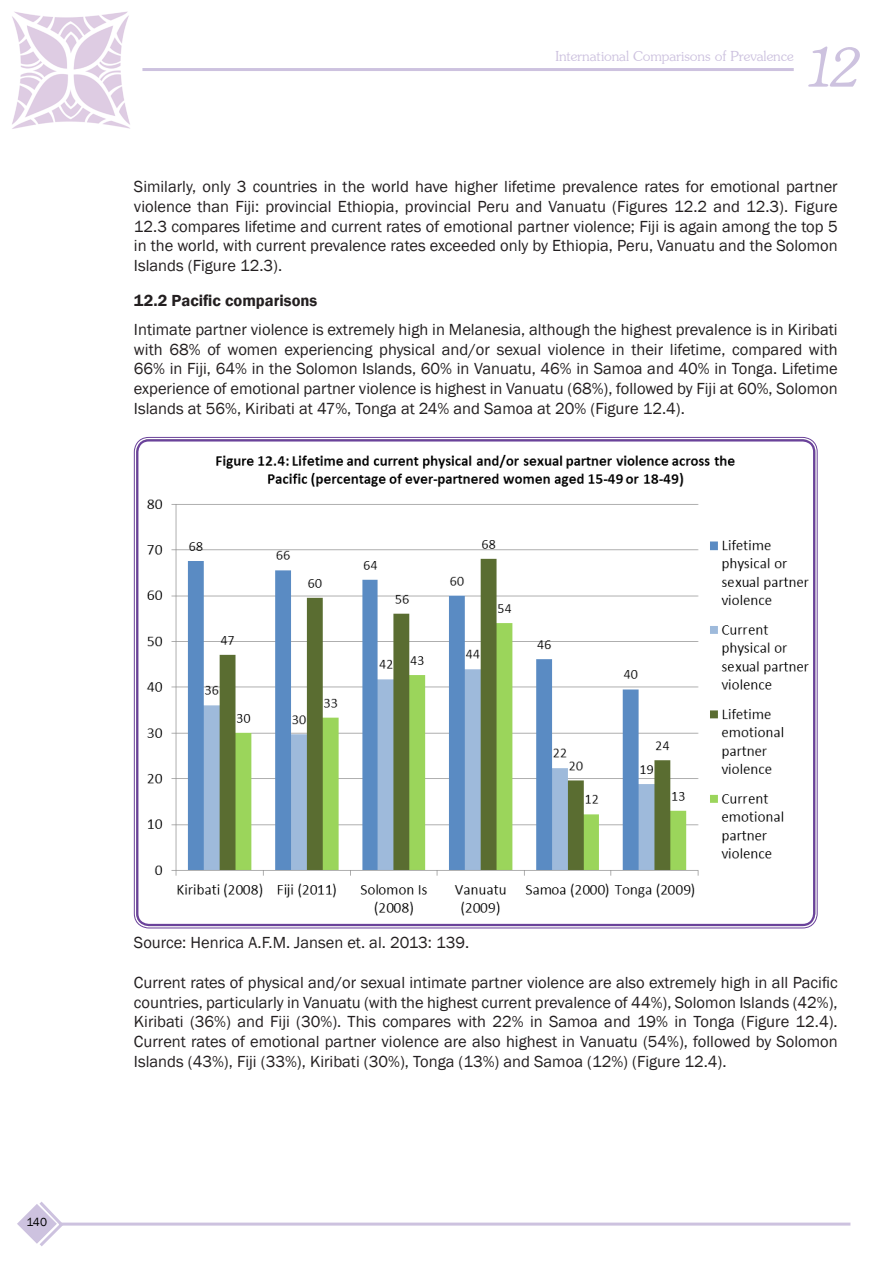
<style>
.page{position:relative;width:893px;height:1263px;background:#fff}
.page>*{position:absolute;margin:0;border:0;box-sizing:border-box;transform-origin:0 0}
.t1{font:52.5px "Souvenir Light SSK Italic";color:#cdc2df}
.t2{font:16.5px/19.8px "Franklin Gothic";color:#231f20;text-align:justify}
.Heading_2{font:600 16.5px "Franklin Gothic";color:#231f20}
.Heading_1{font:15px "Souvenir";color:#cdc2df}
.t3{font:12px "Franklin Gothic";color:#000}
</style>
<div class="page">
<img style="left:12px;top:11px;width:118px;height:118px">
<hr style="left:59px;top:1222px;width:791px;height:3px;background:#cdc2df">
<hr style="left:142px;top:68px;width:652px;height:3px;background:#cdc2df">
<svg style="left:17px;top:1202px;width:49px;height:44px"></svg>
<img style="left:136px;top:439px;width:679px;height:487px">
<div style="left:136px;top:439px;width:679px;height:487px;border:2px solid #6a429a;border-radius:12px"></div>
<p class="Heading_1" style="left:555px;top:48px;width:240px">International Comparisons of Prevalence</p>
<p class="t1" style="left:805px;top:35px;width:55px">12</p>
<p class="t2" style="left:134px;top:177px;width:705px">Similarly, only 3 countries in the world have higher lifetime prevalence rates for emotional partner violence than Fiji: provincial Ethiopia, provincial Peru and Vanuatu (Figures 12.2 and 12.3). Figure 12.3 compares lifetime and current rates of emotional partner violence; Fiji is again among the top 5 in the world, with current prevalence rates exceeded only by Ethiopia, Peru, Vanuatu and the Solomon Islands (Figure 12.3).</p>
<p class="Heading_2" style="left:134px;top:290px;width:185px">12.2 Pacific comparisons</p>
<p class="t2" style="left:134px;top:320px;width:705px">Intimate partner violence is extremely high in Melanesia, although the highest prevalence is in Kiribati with 68% of women experiencing physical and/or sexual violence in their lifetime, compared with 66% in Fiji, 64% in the Solomon Islands, 60% in Vanuatu, 46% in Samoa and 40% in Tonga. Lifetime experience of emotional partner violence is highest in Vanuatu (68%), followed by Fiji at 60%, Solomon Islands at 56%, Kiribati at 47%, Tonga at 24% and Samoa at 20% (Figure 12.4).</p>
<p class="t3" style="left:26px;top:1215px;width:22px">140</p>
<p class="t2" style="left:134px;top:933px;width:337px">Source: Henrica A.F.M. Jansen et. al. 2013: 139.</p>
<p class="t2" style="left:134px;top:973px;width:705px">Current rates of physical and/or sexual intimate partner violence are also extremely high in all Pacific countries, particularly in Vanuatu (with the highest current prevalence of 44%), Solomon Islands (42%), Kiribati (36%) and Fiji (30%). This compares with 22% in Samoa and 19% in Tonga (Figure 12.4).<br>Current rates of emotional partner violence are also highest in Vanuatu (54%), followed by Solomon Islands (43%), Fiji (33%), Kiribati (30%), Tonga (13%) and Samoa (12%) (Figure 12.4).</p>
</div>
